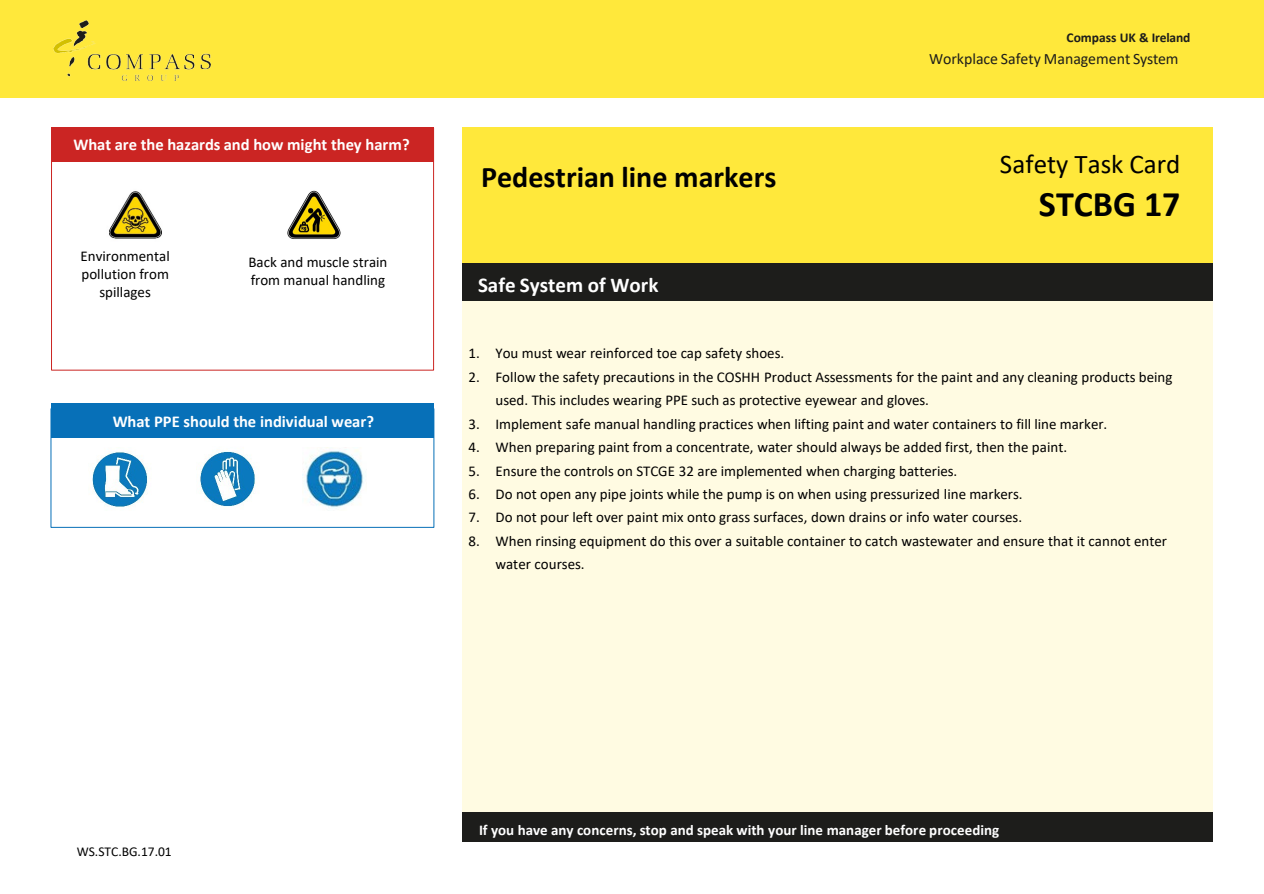
<style>
.page{position:relative;width:1264px;height:894px;background:#fff}
.page>*{position:absolute;margin:0;border:0;box-sizing:border-box;transform-origin:0 0}
.t1{font:700 36px "Calibri";color:#000}
.t2{font:700 30px "Calibri";color:#000}
.t3{font:27px "Calibri";color:#000}
.t4{font:700 21px "Calibri";color:#fff}
.t5{font:700 16.5px "Calibri";letter-spacing:-.005em;color:#fff}
.t6{font:15.9px "Calibri";color:#1d1d1b}
.t7{font:15px/18px "Calibri";color:#000}
.t8{font:700 15px "Calibri";letter-spacing:.005em;color:#fff}
.t9{font:700 13.5px "Calibri";letter-spacing:-.005em;color:#1d1d1b}
.t10{font:13.5px "Calibri";color:#000}
</style>
<div class="page">
<div style="left:0;top:0;width:1263px;height:97px;background:#ffe83b"></div>
<img style="left:53px;top:21px;width:157px;height:59px">
<div style="left:461px;top:128px;width:751px;height:135px;background:#ffe83b"></div>
<div style="left:461px;top:263px;width:751px;height:38px;background:#1d1d1b"></div>
<div style="left:461px;top:301px;width:751px;height:511px;background:#fffbe2"></div>
<div style="left:461px;top:812px;width:751px;height:30px;background:#1d1d1b"></div>
<div style="left:51px;top:127px;width:383px;height:243px;border:1px solid #cb2523"></div>
<div style="left:51px;top:128px;width:383px;height:34px;background:#cb2523"></div>
<div style="left:51px;top:404px;width:383px;height:34px;background:#0770b8"></div>
<img style="left:92px;top:451px;width:56px;height:56px">
<img style="left:200px;top:451px;width:55px;height:56px">
<img style="left:109px;top:191px;width:53px;height:48px">
<img style="left:304px;top:447px;width:60px;height:62px">
<img style="left:287px;top:190px;width:54px;height:49px">
<p class="t5" style="left:73px;top:132px;width:338px">What are the hazards and how might they harm?</p>
<p class="t7" style="left:80px;top:246px;width:91px;text-align:center">Environmental pollution from spillages</p>
<p class="t7" style="left:248px;top:252px;width:140px">Back and muscle strain from manual handling</p>
<p class="t5" style="left:113px;top:410px;width:263px">What PPE should the individual wear?</p>
<p class="t2" style="left:481px;top:155px;width:297px">Pedestrian line markers</p>
<p class="t4" style="left:478px;top:270px;width:182px">Safe System of Work</p>
<p class="t9" style="left:1066px;top:28px;width:125px">Compass UK &amp; Ireland</p>
<p class="t6" style="left:928px;top:47px;width:251px">Workplace Safety Management System</p>
<p class="t3" style="left:999px;top:145px;width:182px">Safety Task Card</p>
<p class="t1" style="left:1038px;top:178px;width:143px">STCBG 17</p>
<p class="t7" style="left:468px;top:344px;width:317px">1. You must wear reinforced toe cap safety shoes.</p>
<p class="t7" style="left:495px;top:365px;width:678px;line-height:23.4px;text-indent:-27px">2. Follow the safety precautions in the COSHH Product Assessments for the paint and any cleaning products being used. This includes wearing PPE such as protective eyewear and gloves.</p>
<p class="t7" style="left:468px;top:414px;width:640px">3. Implement safe manual handling practices when lifting paint and water containers to fill line marker.</p>
<p class="t7" style="left:468px;top:437px;width:600px">4. When preparing paint from a concentrate, water should always be added first, then the paint.</p>
<p class="t7" style="left:468px;top:461px;width:490px">5. Ensure the controls on STCGE 32 are implemented when charging batteries.</p>
<p class="t7" style="left:468px;top:484px;width:555px">6. Do not open any pipe joints while the pump is on when using pressurized line markers.</p>
<p class="t7" style="left:468px;top:508px;width:555px">7. Do not pour left over paint mix onto grass surfaces, down drains or info water courses.</p>
<p class="t7" style="left:495px;top:528px;width:673px;line-height:23.4px;text-indent:-27px">8. When rinsing equipment do this over a suitable container to catch wastewater and ensure that it cannot enter water courses.</p>
<p class="t10" style="left:77px;top:842px;width:96px">WS.STC.BG.17.01</p>
<p class="t8" style="left:479px;top:819px;width:521px">If you have any concerns, stop and speak with your line manager before proceeding</p>
</div>
